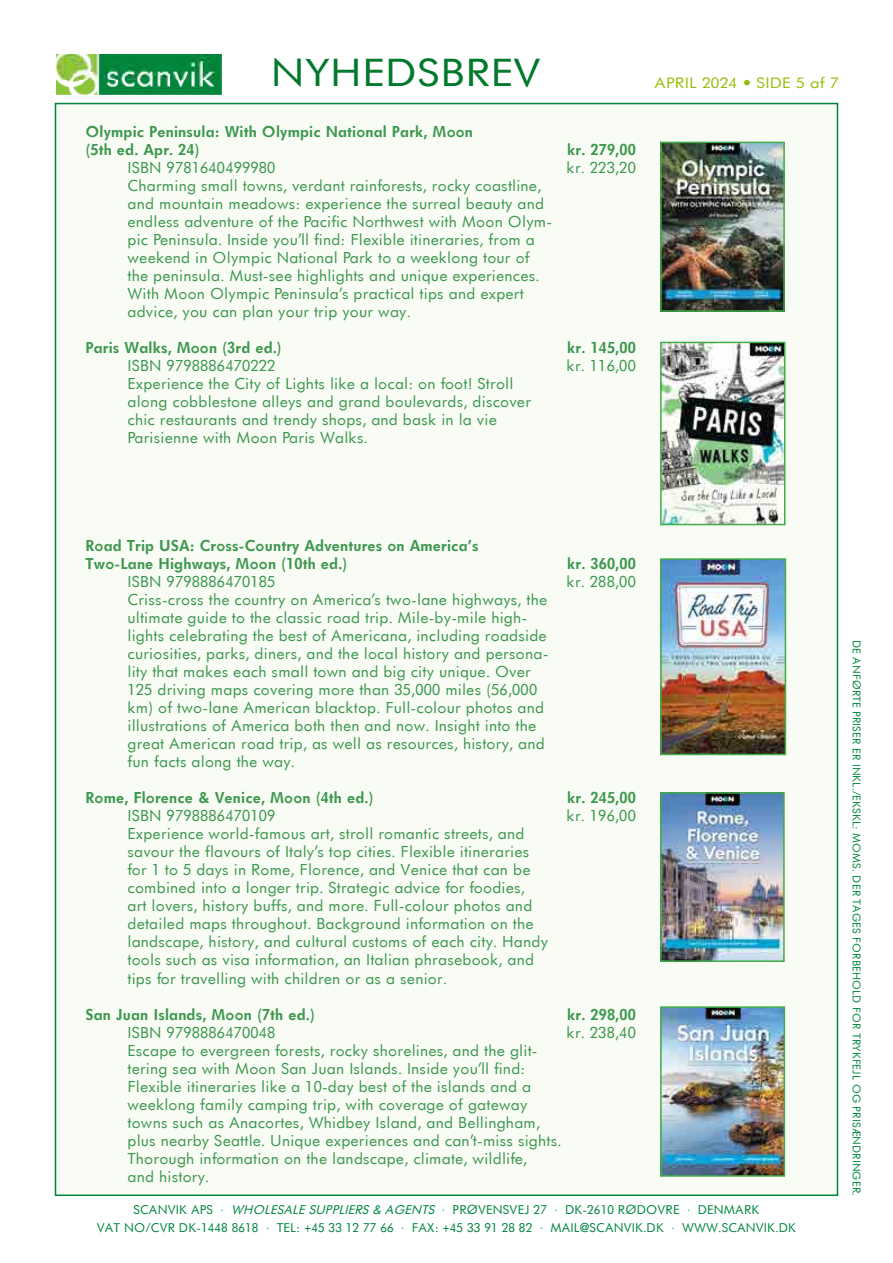
<style>
.page{position:relative;width:893px;height:1263px;background:#fff}
.page>*{position:absolute;margin:0;border:0;box-sizing:border-box;transform-origin:0 0}
.t1{font:37.05px "Futurist";color:#00792c;scale:1.11 1}
.t2{font:15px/18px "Futurist";color:#3d974f}
.t3{font:700 15px/18px "Futurist";color:#3d974f}
.t4{font:14.25px "Futurist";color:#96bf0d;scale:1.11 1}
.t5{font:12px/18px "Futurist";color:#00853f;text-align:center}
.t6{font:10.5px "Futurist";color:#00853e}
.s1{font-style:italic}
</style>
<div class="page">
<img style="left:56px;top:54px;width:165px;height:41px">
<div style="left:54px;top:102px;width:785px;height:1094px;background:#f9fcf5"></div>
<img style="left:663px;top:145px;width:119px;height:164px">
<div style="left:660px;top:142px;width:125px;height:170px;border:2px solid #41ad49"></div>
<img style="left:663px;top:345px;width:119px;height:177px">
<div style="left:660px;top:342px;width:125px;height:183px;border:2px solid #41ad49"></div>
<img style="left:663px;top:561px;width:120px;height:191px">
<div style="left:660px;top:558px;width:126px;height:197px;border:2px solid #41ad49"></div>
<img style="left:663px;top:795px;width:119px;height:164px">
<div style="left:660px;top:792px;width:125px;height:170px;border:2px solid #41ad49"></div>
<img style="left:663px;top:1009px;width:119px;height:165px">
<div style="left:660px;top:1006px;width:125px;height:171px;border:2px solid #41ad49"></div>
<h1 class="t1" style="left:271px;top:49px;width:245px">NYHEDSBREV</h1>
<p class="t3" style="left:86px;top:122px;width:389px">Olympic Peninsula: With Olympic National Park, Moon (5th ed. Apr. 24)</p>
<p class="t3" style="left:567px;top:140px;width:70px">kr. 279,00</p>
<p class="t2" style="left:128px;top:159px;width:150px">ISBN 9781640499980</p>
<p class="t2" style="left:567px;top:159px;width:71px">kr. 223,20</p>
<p class="t2" style="left:128px;top:177px;width:426px">Charming small towns, verdant rainforests, rocky coastline, and mountain meadows: experience the surreal beauty and endless adventure of the Pacific Northwest with Moon Olym&shy;pic Peninsula. Inside you’ll find: Flexible itineraries, from a weekend in Olympic National Park to a weeklong tour of the peninsula. Must-see highlights and unique experiences.<br>With Moon Olympic Peninsula’s practical tips and expert advice, you can plan your trip your way.</p>
<p class="t3" style="left:86px;top:338px;width:198px">Paris Walks, Moon (3rd ed.)</p>
<p class="t3" style="left:567px;top:338px;width:70px">kr. 145,00</p>
<p class="t2" style="left:128px;top:357px;width:150px">ISBN 9798886470222</p>
<p class="t2" style="left:567px;top:357px;width:71px">kr. 116,00</p>
<p class="t2" style="left:128px;top:375px;width:405px">Experience the City of Lights like a local: on foot! Stroll along cobblestone alleys and grand boulevards, discover chic restaurants and trendy shops, and bask in la vie Parisienne with Moon Paris Walks.</p>
<p class="t4" style="left:655px;top:74px;width:168px">APRIL 2024 • SIDE 5 af 7</p>
<p class="t3" style="left:86px;top:536px;width:395px">Road Trip USA: Cross-Country Adventures on America’s<br>Two-Lane Highways, Moon (10th ed.)</p>
<p class="t3" style="left:567px;top:554px;width:70px">kr. 360,00</p>
<p class="t2" style="left:128px;top:573px;width:150px">ISBN 9798886470185</p>
<p class="t2" style="left:567px;top:573px;width:71px">kr. 288,00</p>
<p class="t2" style="left:128px;top:591px;width:423px">Criss-cross the country on America’s two-lane highways, the ultimate guide to the classic road trip. Mile-by-mile high&shy;lights celebrating the best of Americana, including roadside curiosities, parks, diners, and the local history and persona&shy;lity that makes each small town and big city unique. Over 125 driving maps covering more than 35,000 miles (56,000 km) of two-lane American blacktop. Full-colour photos and illustrations of America both then and now. Insight into the great American road trip, as well as resources, history, and fun facts along the way.</p>
<p class="t3" style="left:86px;top:788px;width:290px">Rome, Florence &amp; Venice, Moon (4th ed.)</p>
<p class="t3" style="left:567px;top:788px;width:70px">kr. 245,00</p>
<p class="t2" style="left:128px;top:807px;width:150px">ISBN 9798886470109</p>
<p class="t2" style="left:567px;top:807px;width:71px">kr. 196,00</p>
<p class="t2" style="left:128px;top:825px;width:422px">Experience world-famous art, stroll romantic streets, and savour the flavours of Italy’s top cities. Flexible itineraries for 1 to 5 days in Rome, Florence, and Venice that can be combined into a longer trip. Strategic advice for foodies,<br>art lovers, history buffs, and more. Full-colour photos and detailed maps throughout. Background information on the landscape, history, and cultural customs of each city. Handy tools such as visa information, an Italian phrasebook, and tips for travelling with children or as a senior.</p>
<p class="t3" style="left:86px;top:1004px;width:231px">San Juan Islands, Moon (7th ed.)</p>
<p class="t3" style="left:567px;top:1004px;width:70px">kr. 298,00</p>
<p class="t2" style="left:128px;top:1023px;width:150px">ISBN 9798886470048</p>
<p class="t2" style="left:567px;top:1023px;width:71px">kr. 238,40</p>
<p class="t2" style="left:128px;top:1041px;width:436px">Escape to evergreen forests, rocky shorelines, and the glit&shy;tering sea with Moon San Juan Islands. Inside you’ll find:<br>Flexible itineraries like a 10-day best of the islands and a weeklong family camping trip, with coverage of gateway towns such as Anacortes, Whidbey Island, and Bellingham, plus nearby Seattle. Unique experiences and can’t-miss sights.<br>Thorough information on the landscape, climate, wildlife,<br>and history.</p>
<p class="t5" style="left:97px;top:1201px;width:701px">SCANVIK APS · <span class="s1">WHOLESALE SUPPLIERS &amp; AGENTS</span> · PRØVENSVEJ 27 · DK-2610 RØDOVRE · DENMARK<br>VAT NO/CVR DK-1448 8618 · TEL: +45 33 12 77 66 · FAX: +45 33 91 28 82 · MAIL@SCANVIK.DK · WWW.SCANVIK.DK</p>
<p class="t6" style="left:863px;top:640px;width:558px;rotate:90deg">DE ANFØRTE PRISER ER INKL./EKSKL: MOMS. DER TAGES FORBEHOLD FOR TRYKFEJL OG PRISÆNDRINGER.</p>
</div>
